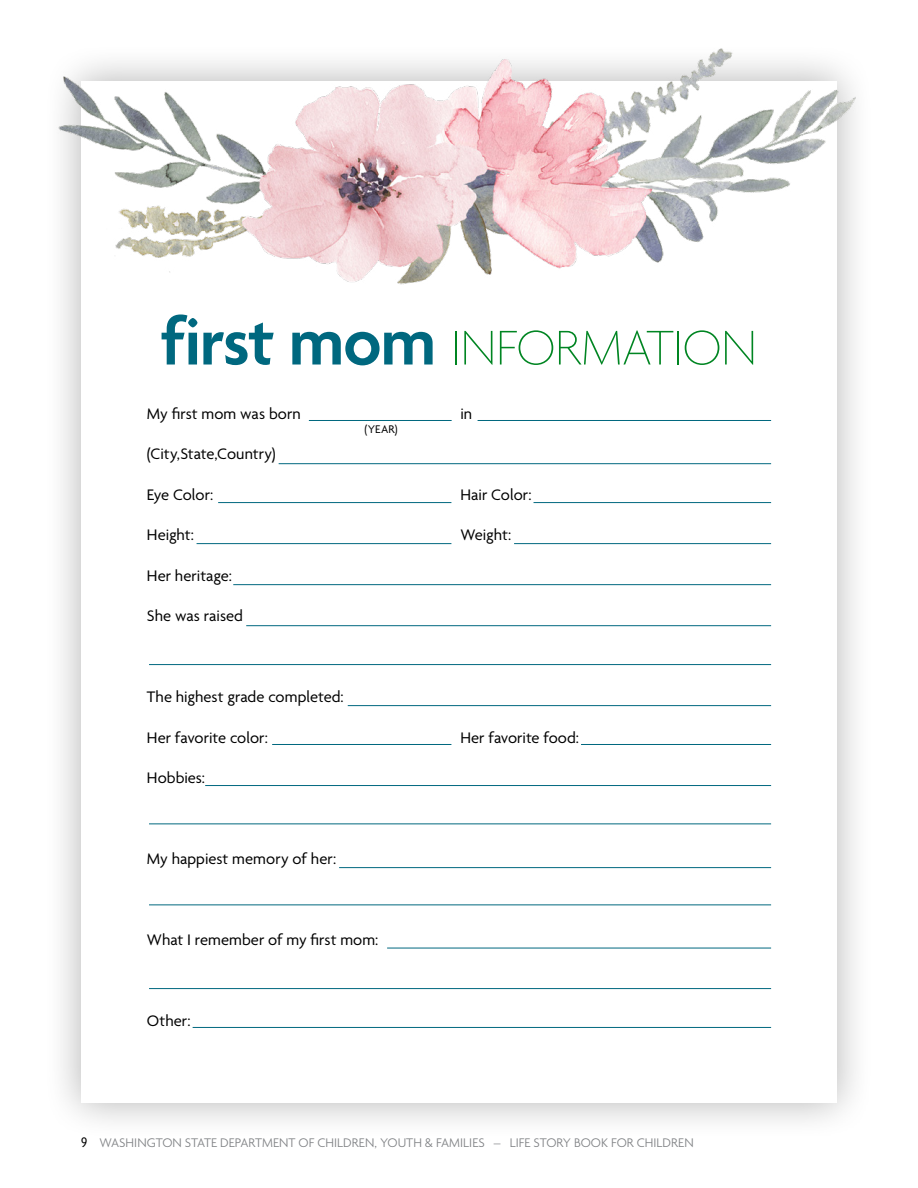
<style>
.page{position:relative;width:918px;height:1188px;background:#fff}
.page>*{position:absolute;margin:0;border:0;box-sizing:border-box;transform-origin:0 0}
.t1{font:100 52.65px "Agenda";letter-spacing:-.015em;color:#008522}
.t2{font:16.5px "Agenda";color:#000}
.t3{font:300 13.5px "Agenda";letter-spacing:.005em;color:#808285}
.t4{font:12px "Agenda";color:#000}
.s1{font-weight:600;font-size:70.2px;color:#00687f}
.s2{font-weight:400;font-stretch:condensed;font-size:15px;color:#000}
</style>
<div class="page">
<div style="left:43px;top:43px;width:832px;height:1097px;background:#000;opacity:.3"></div>
<div style="left:81px;top:81px;width:756px;height:1021px;background:#fff"></div>
<img style="left:43px;top:43px;width:821px;height:260px">
<hr style="left:309px;top:420px;width:143px;height:1px;background:#00687f">
<hr style="left:218px;top:502px;width:233px;height:1px;background:#00687f">
<hr style="left:233px;top:584px;width:538px;height:1px;background:#00687f">
<hr style="left:246px;top:625px;width:525px;height:1px;background:#00687f">
<hr style="left:149px;top:664px;width:622px;height:1px;background:#00687f">
<hr style="left:149px;top:824px;width:622px;height:1px;background:#00687f">
<hr style="left:149px;top:904px;width:622px;height:1px;background:#00687f">
<hr style="left:149px;top:988px;width:622px;height:1px;background:#00687f">
<hr style="left:348px;top:705px;width:423px;height:1px;background:#00687f">
<hr style="left:339px;top:867px;width:432px;height:1px;background:#00687f">
<hr style="left:387px;top:948px;width:384px;height:1px;background:#00687f">
<hr style="left:205px;top:785px;width:566px;height:1px;background:#00687f">
<hr style="left:193px;top:1027px;width:578px;height:1px;background:#00687f">
<hr style="left:197px;top:543px;width:254px;height:1px;background:#00687f">
<hr style="left:272px;top:744px;width:179px;height:1px;background:#00687f">
<hr style="left:279px;top:463px;width:492px;height:1px;background:#00687f">
<hr style="left:478px;top:420px;width:293px;height:1px;background:#00687f">
<hr style="left:534px;top:502px;width:237px;height:1px;background:#00687f">
<hr style="left:514px;top:543px;width:257px;height:1px;background:#00687f">
<hr style="left:581px;top:744px;width:190px;height:1px;background:#00687f">
<h1 class="t1" style="left:161px;top:319px;width:598px"><span class="s1">first mom</span> INFORMATION</h1>
<p class="t2" style="left:147px;top:405px;width:155px">My first mom was born</p>
<p class="t2" style="left:460px;top:405px;width:13px">in</p>
<p class="t2" style="left:147px;top:445px;width:130px">(City,State,Country)</p>
<p class="t2" style="left:147px;top:486px;width:68px">Eye Color:</p>
<p class="t2" style="left:460px;top:486px;width:73px">Hair Color:</p>
<p class="t2" style="left:147px;top:526px;width:49px">Height:</p>
<p class="t2" style="left:460px;top:526px;width:52px">Weight:</p>
<p class="t2" style="left:147px;top:567px;width:87px">Her heritage:</p>
<p class="t2" style="left:147px;top:607px;width:98px">She was raised</p>
<p class="t4" style="left:364px;top:423px;width:35px">(YEAR)</p>
<p class="t2" style="left:147px;top:688px;width:198px">The highest grade completed:</p>
<p class="t2" style="left:147px;top:729px;width:123px">Her favorite color:</p>
<p class="t2" style="left:460px;top:729px;width:120px">Her favorite food:</p>
<p class="t2" style="left:147px;top:769px;width:60px">Hobbies:</p>
<p class="t2" style="left:147px;top:850px;width:191px">My happiest memory of her:</p>
<p class="t2" style="left:147px;top:931px;width:233px">What I remember of my first mom:</p>
<p class="t2" style="left:147px;top:1012px;width:45px">Other:</p>
<p class="t3" style="left:81px;top:1135px;width:614px"><span class="s2">9</span> WASHINGTON STATE DEPARTMENT OF CHILDREN, YOUTH &amp; FAMILIES – LIFE STORY BOOK FOR CHILDREN</p>
</div>
